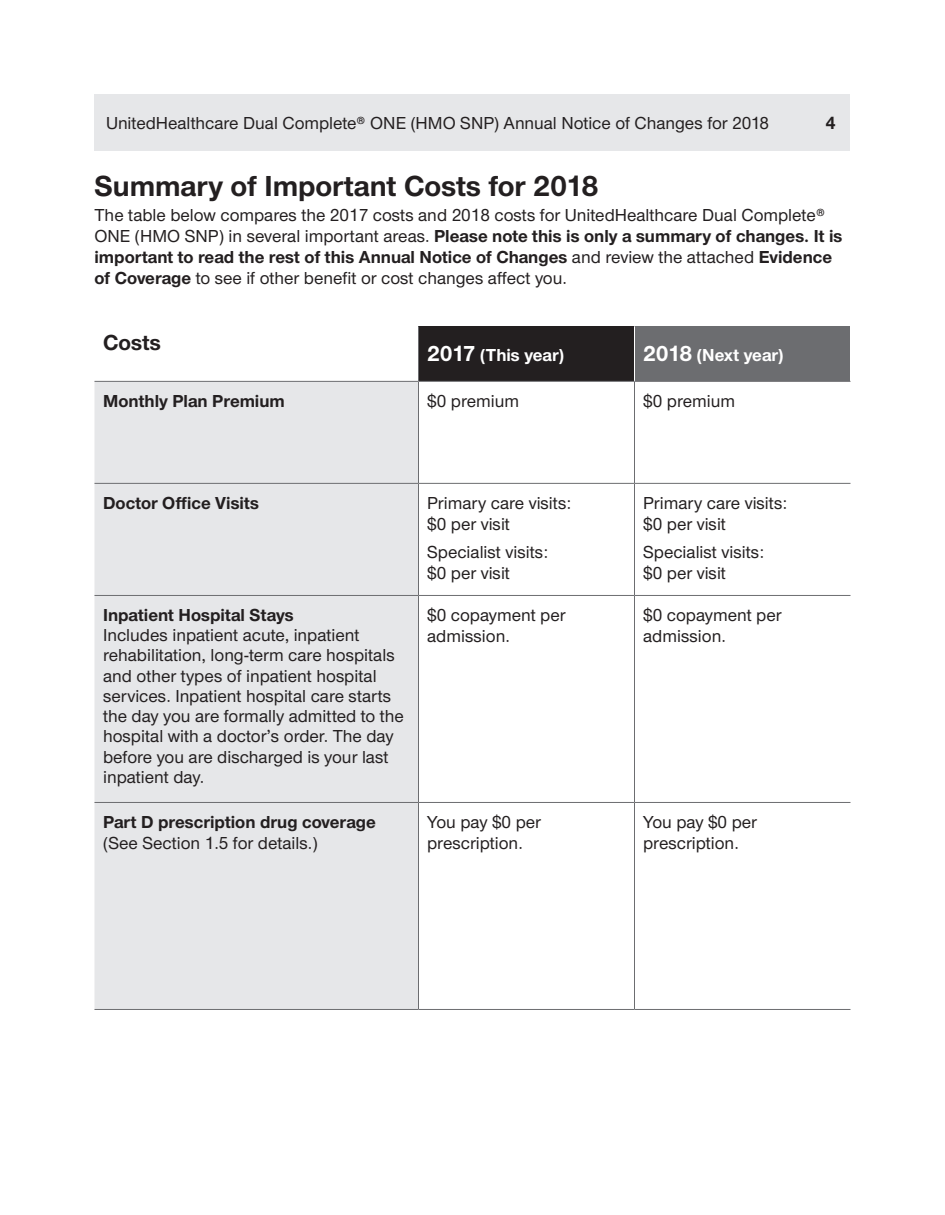
<style>
.page{position:relative;width:945px;height:1215px;background:#fff}
.page>*{position:absolute;margin:0;border:0;box-sizing:border-box;transform-origin:0 0}
.TO_TOC_SECTION{font:700 30px "UHC Sans";color:#231f20}
.t1{font:700 22.5px "UHC Sans";letter-spacing:.005em;color:#231f20}
.XL_Body{font:500 18px/21px "UHC Sans";color:#231f20}
.Body{font:500 18px/20.2px "UHC Sans";color:#231f20}
.XL_Table_Body{font:500 18px/21px "UHC Sans";color:#231f20}
.XL_Table_Body-2{font:700 18px "UHC Sans";color:#231f20}
.t2{font:700 18px "UHC Sans";color:#fff}
.s1{font-weight:700}
.s2{font-size:22.5px}
</style>
<div class="page">
<div style="left:94px;top:94px;width:756px;height:57px;background:#e6e7e9"></div>
<div style="left:418px;top:326px;width:216px;height:55px;background:#231f20"></div>
<div style="left:634px;top:326px;width:216px;height:55px;background:#6c6d70"></div>
<div style="left:94px;top:382px;width:324px;height:627px;background:#e6e7e9"></div>
<hr style="left:418px;top:326px;width:1px;height:55px;background:#6c6d70">
<hr style="left:418px;top:382px;width:1px;height:101px;background:#6c6d70">
<hr style="left:634px;top:382px;width:1px;height:101px;background:#6c6d70">
<hr style="left:94px;top:483px;width:324px;height:1px;background:#6c6d70">
<hr style="left:418px;top:483px;width:216px;height:1px;background:#6c6d70">
<hr style="left:418px;top:484px;width:1px;height:111px;background:#6c6d70">
<hr style="left:634px;top:483px;width:216px;height:1px;background:#6c6d70">
<hr style="left:634px;top:484px;width:1px;height:111px;background:#6c6d70">
<hr style="left:94px;top:595px;width:324px;height:1px;background:#6c6d70">
<hr style="left:418px;top:595px;width:216px;height:1px;background:#6c6d70">
<hr style="left:418px;top:596px;width:1px;height:206px;background:#6c6d70">
<hr style="left:634px;top:595px;width:216px;height:1px;background:#6c6d70">
<hr style="left:634px;top:596px;width:1px;height:206px;background:#6c6d70">
<hr style="left:94px;top:802px;width:324px;height:1px;background:#6c6d70">
<hr style="left:418px;top:802px;width:216px;height:1px;background:#6c6d70">
<hr style="left:418px;top:803px;width:1px;height:206px;background:#6c6d70">
<hr style="left:634px;top:802px;width:216px;height:1px;background:#6c6d70">
<hr style="left:634px;top:803px;width:1px;height:206px;background:#6c6d70">
<hr style="left:634px;top:326px;width:1px;height:55px;background:#fff">
<hr style="left:94px;top:381px;width:324px;height:1px;background:#6c6d70">
<hr style="left:418px;top:381px;width:216px;height:1px;background:#6c6d70">
<hr style="left:634px;top:381px;width:216px;height:1px;background:#6c6d70">
<hr style="left:94px;top:1009px;width:324px;height:1px;background:#6c6d70">
<hr style="left:418px;top:1009px;width:216px;height:1px;background:#6c6d70">
<hr style="left:634px;top:1009px;width:216px;height:1px;background:#6c6d70">
<p class="XL_Body" style="left:106px;top:111px;width:665px">UnitedHealthcare Dual Complete® ONE (HMO SNP) Annual Notice of Changes for 2018</p>
<p class="XL_Table_Body-2" style="left:825px;top:110px;width:12px">4</p>
<p class="TO_TOC_SECTION" style="left:94px;top:166px;width:506px">Summary of Important Costs for 2018</p>
<p class="XL_Body" style="left:94px;top:204px;width:749px">The table below compares the 2017 costs and 2018 costs for UnitedHealthcare Dual Complete® ONE (HMO SNP) in several important areas. <span class="s1">Please note this is only a summary of changes. It is important to read the rest of this Annual Notice of Changes</span> and review the attached <span class="s1">Evidence of Coverage</span> to see if other benefit or cost changes affect you.</p>
<p class="t1" style="left:103px;top:327px;width:59px">Costs</p>
<p class="t2" style="left:427px;top:343px;width:138px"><span class="s2">2017</span> (This year)</p>
<p class="t2" style="left:643px;top:343px;width:142px"><span class="s2">2018</span> (Next year)</p>
<p class="XL_Table_Body-2" style="left:103px;top:389px;width:183px">Monthly Plan Premium</p>
<p class="XL_Table_Body" style="left:427px;top:390px;width:93px">$0 premium</p>
<p class="XL_Table_Body" style="left:643px;top:390px;width:93px">$0 premium</p>
<p class="XL_Table_Body-2" style="left:103px;top:491px;width:157px">Doctor Office Visits</p>
<p class="XL_Table_Body" style="left:427px;top:492px;width:146px">Primary care visits: $0 per visit</p>
<p class="XL_Table_Body" style="left:427px;top:540px;width:123px">Specialist visits: $0 per visit</p>
<p class="XL_Table_Body" style="left:643px;top:492px;width:146px">Primary care visits: $0 per visit</p>
<p class="XL_Table_Body" style="left:643px;top:540px;width:123px">Specialist visits: $0 per visit</p>
<p class="Body" style="left:103px;top:604px;width:302px"><span class="s1">Inpatient Hospital Stays<br></span>Includes inpatient acute, inpatient rehabilitation, long-term care hospitals and other types of inpatient hospital services. Inpatient hospital care starts the day you are formally admitted to the hospital with a doctor’s order. The day before you are discharged is your last inpatient day.</p>
<p class="XL_Table_Body" style="left:427px;top:604px;width:140px">$0 copayment per admission.</p>
<p class="XL_Table_Body" style="left:643px;top:604px;width:140px">$0 copayment per admission.</p>
<p class="XL_Table_Body-2" style="left:103px;top:810px;width:274px">Part D prescription drug coverage</p>
<p class="XL_Table_Body" style="left:103px;top:832px;width:216px">(See Section 1.5 for details.)</p>
<p class="XL_Table_Body" style="left:427px;top:811px;width:115px">You pay $0 per prescription.</p>
<p class="XL_Table_Body" style="left:643px;top:811px;width:115px">You pay $0 per prescription.</p>
</div>
